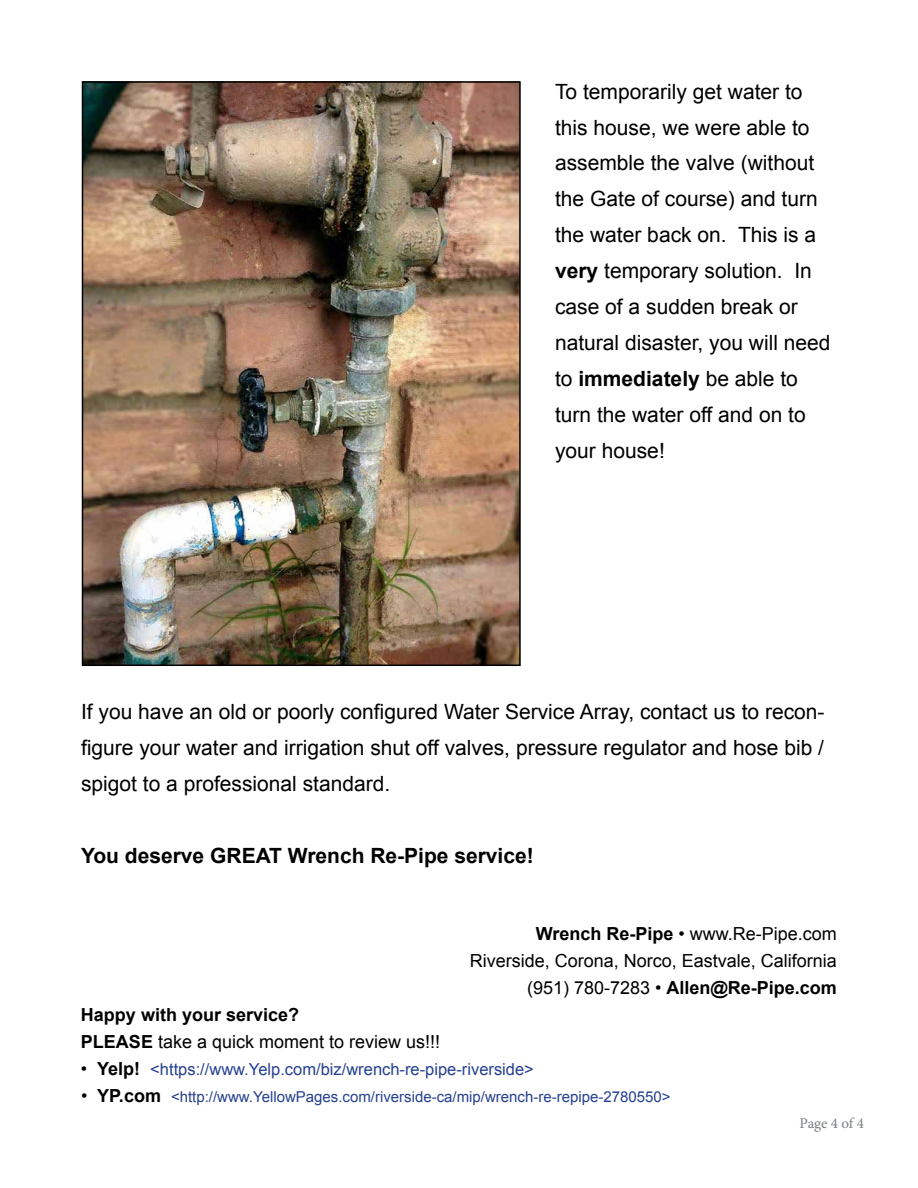
<style>
.page{position:relative;width:918px;height:1188px;background:#fff}
.page>*{position:absolute;margin:0;border:0;box-sizing:border-box;transform-origin:0 0}
.t1{font:21px/36px "Arial";color:#000;text-align:justify}
.t2{font:700 21px "Arial";color:#000}
.t3{font:18px/27px "Arial";color:#000;text-align:right}
.t4{font:16.5px "Arial";color:#25408f}
.t5{font:15px "Arial";color:#25408f}
.t6{font:15px "Minion Pro";letter-spacing:-.01em;color:#797d7f}
.s1{font-weight:700}
.s2{font-size:18px;color:#000}
.s3{font-weight:700;font-size:18px;color:#000}
</style>
<div class="page">
<img style="left:85px;top:84px;width:433px;height:579px">
<div style="left:82px;top:81px;width:439px;height:585px;border:2px solid #000"></div>
<p class="t1" style="left:555px;top:73px;width:277px;text-align:left">To temporarily get water to this house, we were able to assemble the valve (without the Gate of course) and turn the water back on. This is a <span class="s1">very</span> temporary solution. In case of a sudden break or natural disaster, you will need to <span class="s1">immediately</span> be able to turn the water off and on to your house!</p>
<p class="t1" style="left:81px;top:694px;width:745px">If you have an old or poorly configured Water Service Array, contact us to recon&shy;figure your water and irrigation shut off valves, pressure regulator and hose bib / spigot to a professional standard.</p>
<p class="t2" style="left:81px;top:842px;width:454px">You deserve GREAT Wrench Re-Pipe service!</p>
<p class="t3" style="left:470px;top:920px;width:369px"><span class="s1">Wrench Re-Pipe</span> • www.Re-Pipe.com<br>Riverside, Corona, Norco, Eastvale, California (951) 780-7283 • <span class="s1">Allen@Re-Pipe.com</span></p>
<p class="t3" style="left:81px;top:1001px;width:361px;text-align:left"><span class="s1">Happy with your service?<br>PLEASE</span> take a quick moment to review us!!!</p>
<p class="t4" style="left:81px;top:1058px;width:454px"><span class="s2">•</span> <span class="s3">Yelp!</span> &lt;https://www.Yelp.com/biz/wrench-re-pipe-riverside&gt;</p>
<p class="t5" style="left:81px;top:1087px;width:591px"><span class="s2">•</span> <span class="s3">YP.com</span> &lt;http://www.YellowPages.com/riverside-ca/mip/wrench-re-repipe-2780550&gt;</p>
<p class="t6" style="left:800px;top:1113px;width:66px">Page 4 of 4</p>
</div>
